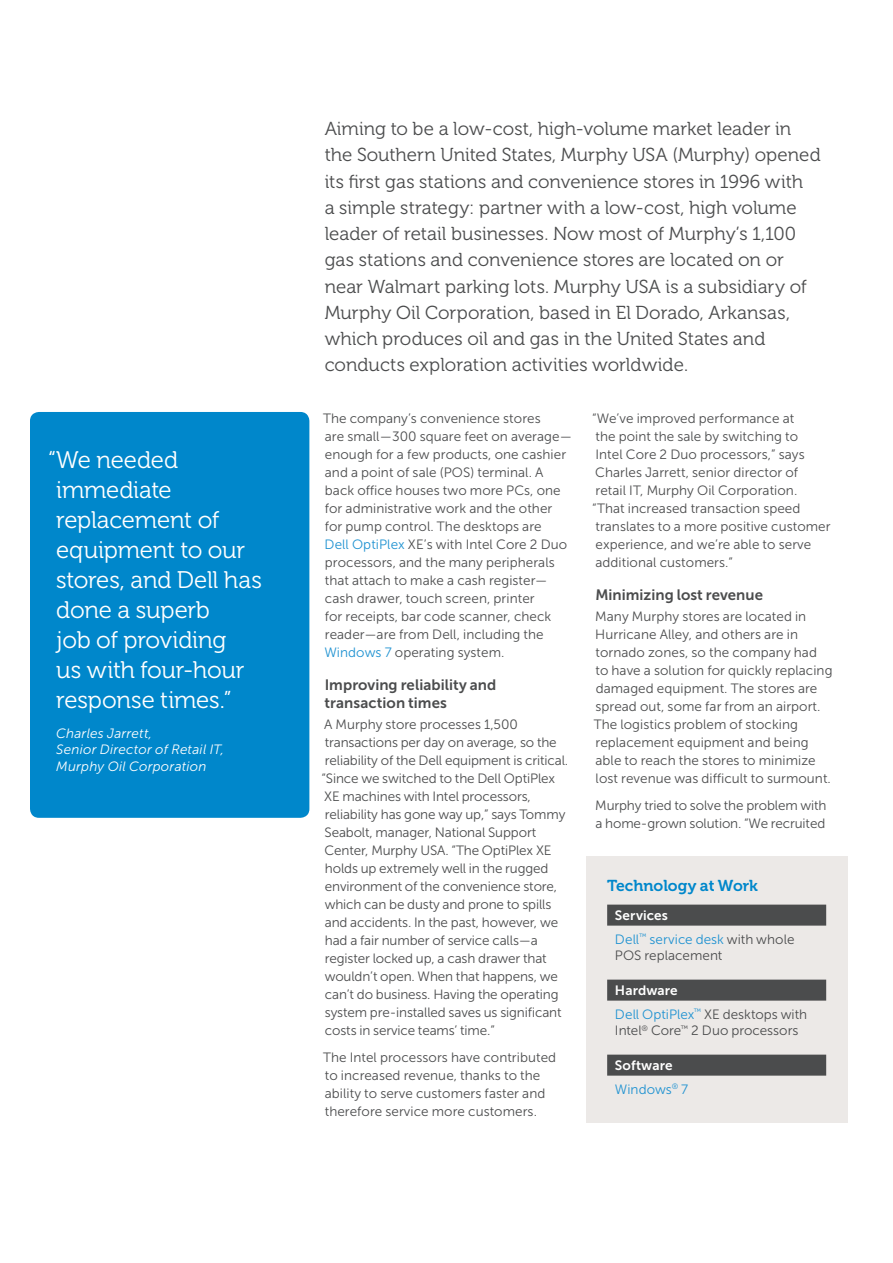
<style>
.page{position:relative;width:893px;height:1263px;background:#fff}
.page>*{position:absolute;margin:0;border:0;box-sizing:border-box;transform-origin:0 0}
.p1-4_pullquote-rebra{font:24px/30px "Museo For Dell 300";letter-spacing:-.01em;color:#fff}
.p2_intro-rebrand{font:18.75px/26.2px "Museo For Dell 300";color:#4b4c4d}
.p2_TaW_boxhead-rebra{font:15.75px "Museo For Dell 700";color:#0087cb}
.p2-4_subhead-rebrand{font:15px/18px "Museo Sans For Dell 700";letter-spacing:.005em;color:#4b4c4d}
.p2-4_body-rebrand{font:13.5px/18px "Museo Sans For Dell 300";letter-spacing:.005em;color:#4b4c4d}
.p2_TaW_body-rebrand{font:13.5px/16.5px "Museo Sans For Dell 300";letter-spacing:.005em;color:#4b4c4d}
.p1-4_pullquote-rebra-2{font:italic 13.5px/16.2px "Museo Sans For Dell 300";letter-spacing:.015em;color:#fff}
.p2_TaW_subhead-rebra{font:13.5px "Museo Sans For Dell 700";letter-spacing:.01em;color:#fff}
.p2_TaW_body-rebrand-2{font:13.5px "Museo Sans For Dell 300";color:#1f92d1}
.s1{color:#1f92d1}
</style>
<div class="page">
<div style="left:30px;top:412px;width:279px;height:406px;background:#0087cb;border-radius:9px"></div>
<div style="left:586px;top:856px;width:261px;height:266px;background:#ece9e7"></div>
<div style="left:607px;top:905px;width:219px;height:21px;background:#4b4c4d"></div>
<div style="left:607px;top:980px;width:219px;height:21px;background:#4b4c4d"></div>
<div style="left:607px;top:1055px;width:219px;height:21px;background:#4b4c4d"></div>
<p class="p1-4_pullquote-rebra" style="left:56px;top:445px;width:207px;text-indent:-8px">“We needed immediate replacement of equipment to our stores, and Dell has done a superb<br>job of providing<br>us with four-hour response times.”</p>
<p class="p1-4_pullquote-rebra-2" style="left:56px;top:725px;width:169px">Charles Jarrett,<br>Senior Director of Retail IT,<br>Murphy Oil Corporation</p>
<p class="p2_intro-rebrand" style="left:325px;top:116px;width:498px">Aiming to be a low-cost, high-volume market leader in the Southern United States, Murphy USA (Murphy) opened its first gas stations and convenience stores in 1996 with<br>a simple strategy: partner with a low-cost, high volume leader of retail businesses. Now most of Murphy’s 1,100 gas stations and convenience stores are located on or near Walmart parking lots. Murphy USA is a subsidiary of Murphy Oil Corporation, based in El Dorado, Arkansas, which produces oil and gas in the United States and conducts exploration activities worldwide.</p>
<p class="p2-4_body-rebrand" style="left:323px;top:409px;width:250px">The company’s convenience stores<br>are small—300 square feet on average— enough for a few products, one cashier and a point of sale (POS) terminal. A back office houses two more PCs, one for administrative work and the other<br>for pump control. The desktops are<br><span class="s1">Dell OptiPlex</span> XE’s with Intel Core 2 Duo processors, and the many peripherals that attach to make a cash register— cash drawer, touch screen, printer<br>for receipts, bar code scanner, check reader—are from Dell, including the <span class="s1">Windows 7</span> operating system.</p>
<p class="p2-4_subhead-rebrand" style="left:325px;top:676px;width:173px">Improving reliability and transaction times</p>
<p class="p2-4_body-rebrand" style="left:322px;top:715px;width:248px">A Murphy store processes 1,500 transactions per day on average, so the reliability of the Dell equipment is critical. “Since we switched to the Dell OptiPlex XE machines with Intel processors, reliability has gone way up,” says Tommy Seabolt, manager, National Support Center, Murphy USA. “The OptiPlex XE holds up extremely well in the rugged environment of the convenience store, which can be dusty and prone to spills and accidents. In the past, however, we had a fair number of service calls—a register locked up, a cash drawer that wouldn’t open. When that happens, we can’t do business. Having the operating system pre-installed saves us significant costs in service teams’ time.”</p>
<p class="p2-4_body-rebrand" style="left:323px;top:1048px;width:235px">The Intel processors have contributed to increased revenue, thanks to the ability to serve customers faster and therefore service more customers.</p>
<p class="p2-4_body-rebrand" style="left:592px;top:409px;width:240px">“We’ve improved performance at<br>the point the sale by switching to<br>Intel Core 2 Duo processors,” says Charles Jarrett, senior director of<br>retail IT, Murphy Oil Corporation.<br>“That increased transaction speed translates to a more positive customer experience, and we’re able to serve additional customers.”</p>
<p class="p2-4_subhead-rebrand" style="left:595px;top:586px;width:169px">Minimizing lost revenue</p>
<p class="p2-4_body-rebrand" style="left:594px;top:607px;width:240px">Many Murphy stores are located in Hurricane Alley, and others are in tornado zones, so the company had<br>to have a solution for quickly replacing damaged equipment. The stores are spread out, some far from an airport.<br>The logistics problem of stocking replacement equipment and being able to reach the stores to minimize lost revenue was difficult to surmount.</p>
<p class="p2-4_body-rebrand" style="left:595px;top:796px;width:233px">Murphy tried to solve the problem with a home-grown solution. “We recruited</p>
<p class="p2_TaW_boxhead-rebra" style="left:607px;top:877px;width:152px">Technology at Work</p>
<p class="p2_TaW_subhead-rebra" style="left:615px;top:907px;width:54px">Services</p>
<p class="p2_TaW_body-rebrand" style="left:615px;top:931px;width:181px"><span class="s1">Dell</span><sup>™</sup> <span class="s1">service desk</span> with whole<br>POS replacement</p>
<p class="p2_TaW_subhead-rebra" style="left:615px;top:982px;width:64px">Hardware</p>
<p class="p2_TaW_body-rebrand" style="left:615px;top:1006px;width:194px"><span class="s1">Dell OptiPlex</span><sup>™</sup> XE desktops with<br>Intel<sup>®</sup> Core<sup>™</sup> 2 Duo processors</p>
<p class="p2_TaW_subhead-rebra" style="left:615px;top:1057px;width:59px">Software</p>
<p class="p2_TaW_body-rebrand-2" style="left:615px;top:1082px;width:75px">Windows<sup>®</sup> 7</p>
</div>
